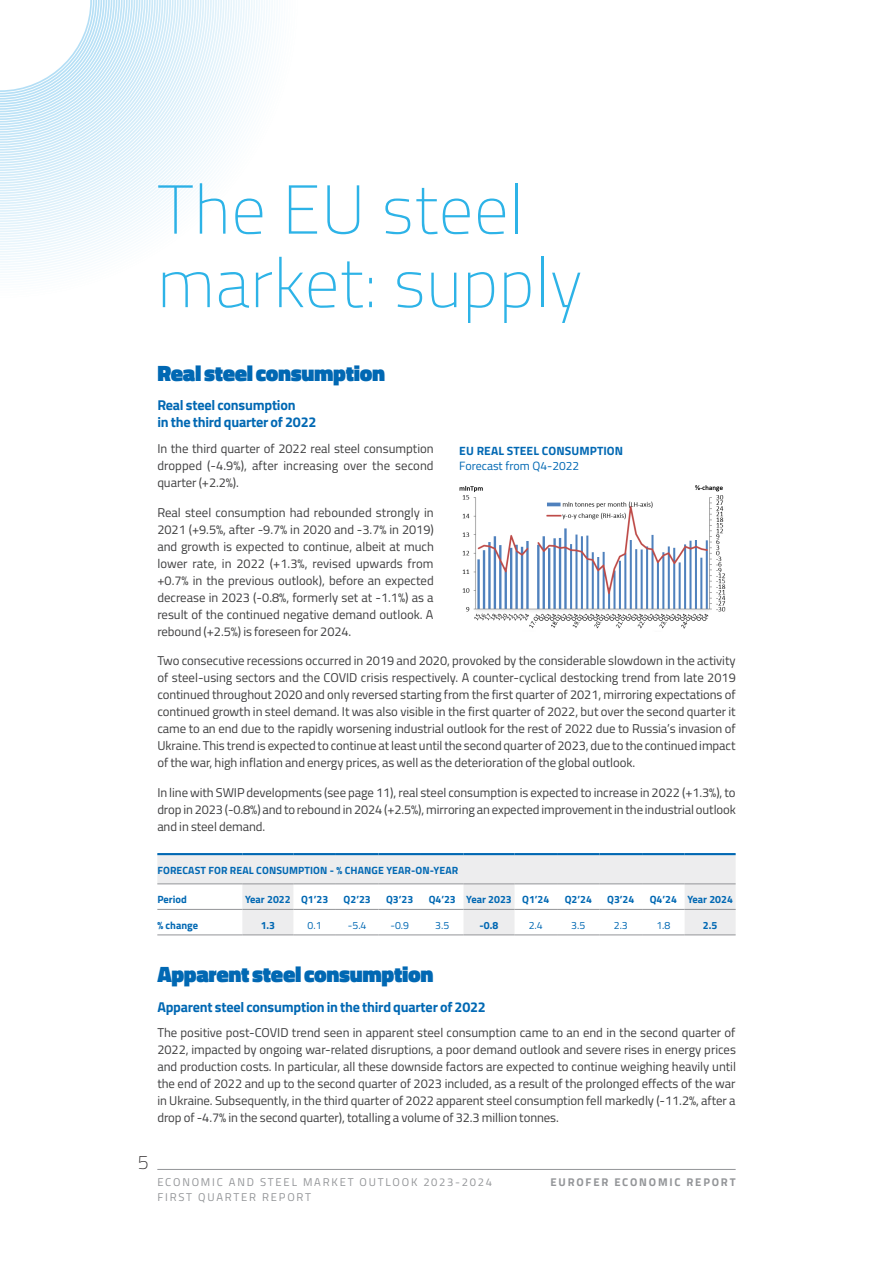
<style>
.page{position:relative;width:893px;height:1263px;background:#fff}
.page>*{position:absolute;margin:0;border:0;box-sizing:border-box;transform-origin:0 0}
.t1{font:100 69px/73.5px "Titillium Web";letter-spacing:.01em;color:#2db3e7}
.Gros_Titre___GE{font:900 22.5px "Titillium Web";letter-spacing:-.015em;color:#0168b3}
.t2{font:100 19.5px "Titillium Web";color:#231f20}
.Petit_Titre___GE{font:700 14.25px/17px "Titillium Web";letter-spacing:-.015em;color:#0168b3}
.Corps_Texte___GE{font:12.75px/17px "Titillium Web";letter-spacing:-.005em;color:#3e3e3f;text-align:justify}
.Titre_de_Tableau___G{font:700 12px "Titillium Web";letter-spacing:.01em;color:#0168b3}
.Corps_de_Tableau{font:12px "Titillium Web";color:#0168b3}
.t3{font:11.25px "Titillium Web";letter-spacing:.16em;color:#939598}
.t4{font:700 11.25px "Titillium Web";letter-spacing:.16em;color:#939598}
.Corps_de_Tableau-2{font:700 10.5px "Titillium Web";color:#0168b3}
.Titre_de_Tableau___G-2{font:700 10.5px "Titillium Web";letter-spacing:.01em;color:#0168b3}
.Corps_de_Tableau-3{font:10.5px "Titillium Web";color:#0168b3}
</style>
<div class="page">
<svg style="left:0;top:0;width:273px;height:273px"></svg>
<hr style="left:157px;top:1169px;width:579px;height:1px;background:#939598">
<svg style="left:157px;top:855px;width:579px;height:80px"></svg>
<hr style="left:157px;top:884px;width:85px;height:1px;background:#939598">
<hr style="left:242px;top:884px;width:51px;height:1px;background:#939598">
<hr style="left:293px;top:884px;width:43px;height:1px;background:#939598">
<hr style="left:336px;top:884px;width:42px;height:1px;background:#939598">
<hr style="left:378px;top:884px;width:43px;height:1px;background:#939598">
<hr style="left:421px;top:884px;width:42px;height:1px;background:#939598">
<hr style="left:463px;top:884px;width:51px;height:1px;background:#939598">
<hr style="left:514px;top:884px;width:43px;height:1px;background:#939598">
<hr style="left:557px;top:884px;width:43px;height:1px;background:#939598">
<hr style="left:600px;top:884px;width:42px;height:1px;background:#939598">
<hr style="left:642px;top:884px;width:43px;height:1px;background:#939598">
<hr style="left:685px;top:884px;width:51px;height:1px;background:#939598">
<hr style="left:157px;top:909px;width:85px;height:1px;background:#939598">
<hr style="left:242px;top:909px;width:51px;height:1px;background:#939598">
<hr style="left:293px;top:909px;width:43px;height:1px;background:#939598">
<hr style="left:336px;top:909px;width:42px;height:1px;background:#939598">
<hr style="left:378px;top:909px;width:43px;height:1px;background:#939598">
<hr style="left:421px;top:909px;width:42px;height:1px;background:#939598">
<hr style="left:463px;top:909px;width:51px;height:1px;background:#939598">
<hr style="left:514px;top:909px;width:43px;height:1px;background:#939598">
<hr style="left:557px;top:909px;width:43px;height:1px;background:#939598">
<hr style="left:600px;top:909px;width:42px;height:1px;background:#939598">
<hr style="left:642px;top:909px;width:43px;height:1px;background:#939598">
<hr style="left:685px;top:909px;width:51px;height:1px;background:#939598">
<hr style="left:157px;top:935px;width:85px;height:1px;background:#939598">
<hr style="left:242px;top:935px;width:51px;height:1px;background:#939598">
<hr style="left:293px;top:935px;width:43px;height:1px;background:#939598">
<hr style="left:336px;top:935px;width:42px;height:1px;background:#939598">
<hr style="left:378px;top:935px;width:43px;height:1px;background:#939598">
<hr style="left:421px;top:935px;width:42px;height:1px;background:#939598">
<hr style="left:463px;top:935px;width:51px;height:1px;background:#939598">
<hr style="left:514px;top:935px;width:43px;height:1px;background:#939598">
<hr style="left:557px;top:935px;width:43px;height:1px;background:#939598">
<hr style="left:600px;top:935px;width:42px;height:1px;background:#939598">
<hr style="left:642px;top:935px;width:43px;height:1px;background:#939598">
<hr style="left:685px;top:935px;width:51px;height:1px;background:#939598">
<hr style="left:157px;top:853px;width:85px;height:2px;background:#0168b3">
<hr style="left:242px;top:853px;width:51px;height:2px;background:#0168b3">
<hr style="left:293px;top:853px;width:43px;height:2px;background:#0168b3">
<hr style="left:336px;top:853px;width:42px;height:2px;background:#0168b3">
<hr style="left:378px;top:853px;width:43px;height:2px;background:#0168b3">
<hr style="left:421px;top:853px;width:42px;height:2px;background:#0168b3">
<hr style="left:463px;top:853px;width:51px;height:2px;background:#0168b3">
<hr style="left:514px;top:853px;width:43px;height:2px;background:#0168b3">
<hr style="left:557px;top:853px;width:43px;height:2px;background:#0168b3">
<hr style="left:600px;top:853px;width:42px;height:2px;background:#0168b3">
<hr style="left:642px;top:853px;width:43px;height:2px;background:#0168b3">
<hr style="left:685px;top:853px;width:51px;height:2px;background:#0168b3">
<img style="left:459px;top:485px;width:267px;height:144px">
<h1 class="t1" style="left:157px;top:169px;width:427px">The EU steel market: supply</h1>
<p class="Gros_Titre___GE" style="left:157px;top:356px;width:229px">Real steel consumption</p>
<p class="Petit_Titre___GE" style="left:157px;top:396px;width:161px">Real steel consumption<br>in the third quarter of 2022</p>
<p class="Corps_Texte___GE" style="left:157px;top:439px;width:278px">In the third quarter of 2022 real steel consumption dropped (-4.9%), after increasing over the second quarter (+2.2%).</p>
<p class="Corps_Texte___GE" style="left:157px;top:503px;width:278px">Real steel consumption had rebounded strongly in 2021 (+9.5%, after -9.7% in 2020 and -3.7% in 2019) and growth is expected to continue, albeit at much lower rate, in 2022 (+1.3%, revised upwards from +0.7% in the previous outlook), before an expected decrease in 2023 (-0.8%, formerly set at -1.1%) as a result of the continued negative demand outlook. A rebound (+2.5%) is foreseen for 2024.</p>
<p class="Corps_Texte___GE" style="left:157px;top:652px;width:580px">Two consecutive recessions occurred in 2019 and 2020, provoked by the considerable slowdown in the activity of steel-using sectors and the COVID crisis respectively. A counter-cyclical destocking trend from late 2019 continued throughout 2020 and only reversed starting from the first quarter of 2021, mirroring expectations of continued growth in steel demand. It was also visible in the first quarter of 2022, but over the second quarter it came to an end due to the rapidly worsening industrial outlook for the rest of 2022 due to Russia’s invasion of Ukraine. This trend is expected to continue at least until the second quarter of 2023, due to the continued impact of the war, high inflation and energy prices, as well as the deterioration of the global outlook.</p>
<p class="Corps_Texte___GE" style="left:157px;top:784px;width:580px">In line with SWIP developments (see page 11), real steel consumption is expected to increase in 2022 (+1.3%), to drop in 2023 (-0.8%) and to rebound in 2024 (+2.5%), mirroring an expected improvement in the industrial outlook and in steel demand.</p>
<p class="Titre_de_Tableau___G" style="left:459px;top:441px;width:165px">EU REAL STEEL CONSUMPTION</p>
<p class="Corps_de_Tableau" style="left:459px;top:457px;width:121px">Forecast from Q4-2022</p>
<p class="Titre_de_Tableau___G-2" style="left:157px;top:862px;width:302px">FORECAST FOR REAL CONSUMPTION - % CHANGE YEAR-ON-YEAR</p>
<p class="Corps_de_Tableau-2" style="left:157px;top:892px;width:31px">Period</p>
<p class="Corps_de_Tableau-2" style="left:245px;top:892px;width:47px">Year 2022</p>
<p class="Corps_de_Tableau-2" style="left:301px;top:892px;width:29px">Q1’23</p>
<p class="Corps_de_Tableau-2" style="left:344px;top:892px;width:29px">Q2’23</p>
<p class="Corps_de_Tableau-2" style="left:386px;top:892px;width:29px">Q3’23</p>
<p class="Corps_de_Tableau-2" style="left:429px;top:892px;width:29px">Q4’23</p>
<p class="Corps_de_Tableau-2" style="left:466px;top:892px;width:47px">Year 2023</p>
<p class="Corps_de_Tableau-2" style="left:522px;top:892px;width:29px">Q1’24</p>
<p class="Corps_de_Tableau-2" style="left:565px;top:892px;width:29px">Q2’24</p>
<p class="Corps_de_Tableau-2" style="left:607px;top:892px;width:29px">Q3’24</p>
<p class="Corps_de_Tableau-2" style="left:650px;top:892px;width:29px">Q4’24</p>
<p class="Corps_de_Tableau-2" style="left:687px;top:892px;width:47px">Year 2024</p>
<p class="Corps_de_Tableau-2" style="left:157px;top:917px;width:42px">% change</p>
<p class="Corps_de_Tableau-2" style="left:261px;top:917px;width:16px">1.3</p>
<p class="Corps_de_Tableau-3" style="left:308px;top:917px;width:16px">0.1</p>
<p class="Corps_de_Tableau-3" style="left:348px;top:917px;width:20px">-5.4</p>
<p class="Corps_de_Tableau-3" style="left:390px;top:917px;width:20px">-0.9</p>
<p class="Corps_de_Tableau-3" style="left:435px;top:917px;width:16px">3.5</p>
<p class="Corps_de_Tableau-2" style="left:480px;top:917px;width:20px">-0.8</p>
<p class="Corps_de_Tableau-3" style="left:529px;top:917px;width:16px">2.4</p>
<p class="Corps_de_Tableau-3" style="left:571px;top:917px;width:16px">3.5</p>
<p class="Corps_de_Tableau-3" style="left:614px;top:917px;width:16px">2.3</p>
<p class="Corps_de_Tableau-3" style="left:656px;top:917px;width:16px">1.8</p>
<p class="Corps_de_Tableau-2" style="left:703px;top:917px;width:16px">2.5</p>
<p class="Gros_Titre___GE" style="left:157px;top:958px;width:278px">Apparent steel consumption</p>
<p class="Petit_Titre___GE" style="left:157px;top:998px;width:330px">Apparent steel consumption in the third quarter of 2022</p>
<p class="Corps_Texte___GE" style="left:157px;top:1024px;width:580px">The positive post-COVID trend seen in apparent steel consumption came to an end in the second quarter of 2022, impacted by ongoing war-related disruptions, a poor demand outlook and severe rises in energy prices and production costs. In particular, all these downside factors are expected to continue weighing heavily until the end of 2022 and up to the second quarter of 2023 included, as a result of the prolonged effects of the war in Ukraine. Subsequently, in the third quarter of 2022 apparent steel consumption fell markedly (-11.2%, after a drop of -4.7% in the second quarter), totalling a volume of 32.3 million tonnes.</p>
<h3 class="t2" style="left:138px;top:1148px;width:12px">5</h3>
<p class="t3" style="left:157px;top:1174px;width:336px">ECONOMIC AND STEEL MARKET OUTLOOK 2023-2024</p>
<p class="t4" style="left:550px;top:1174px;width:187px">EUROFER ECONOMIC REPORT</p>
<p class="t3" style="left:157px;top:1189px;width:155px">FIRST QUARTER REPORT</p>
</div>
